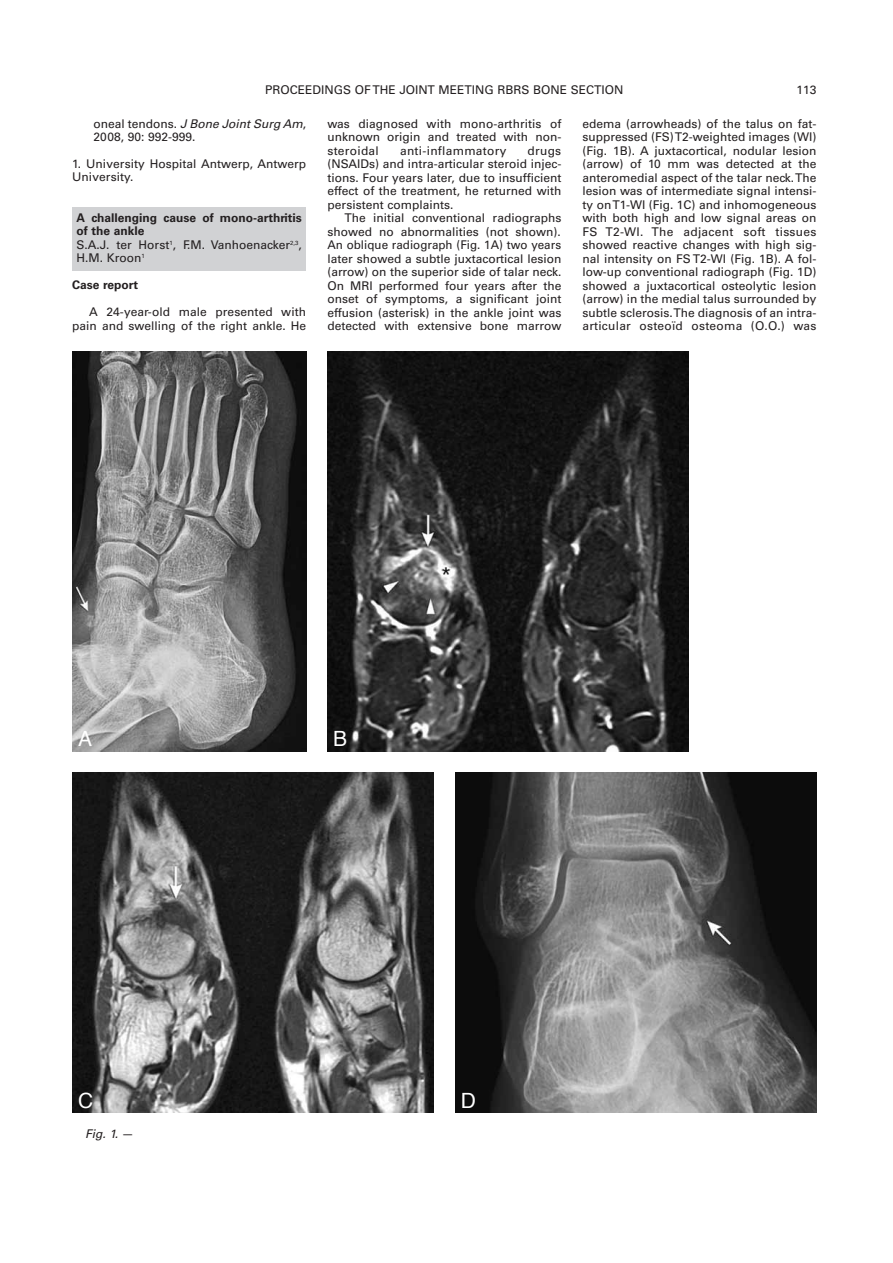
<style>
.page{position:relative;width:893px;height:1263px;background:#fff}
.page>*{position:absolute;margin:0;border:0;box-sizing:border-box;transform-origin:0 0}
.t1{font:21px "Helvetica";color:#fff}
.t2{font:12px/13.5px "Univers";color:#231f20;text-align:justify}
.t3{font:700 12px/13.5px "Univers";color:#231f20}
.t4{font:12px "Univers";letter-spacing:.02em;color:#231f20}
.t5{font:italic 12px "Univers";color:#231f20}
.s1{font-style:italic}
.s2{font-weight:400}
.s3{font-style:normal}
</style>
<div class="page">
<div style="left:72px;top:207px;width:234px;height:64px;background:#d1d2d4"></div>
<img style="left:72px;top:351px;width:234px;height:400px">
<img style="left:327px;top:351px;width:362px;height:400px">
<img style="left:72px;top:772px;width:362px;height:341px">
<img style="left:455px;top:772px;width:361px;height:341px">
<p class="t2" style="left:265px;top:84px;width:360px">PROCEEDINGS OF THE JOINT MEETING RBRS BONE SECTION</p>
<p class="t2" style="left:796px;top:84px;width:22px">113</p>
<p class="t2" style="left:327px;top:118px;width:235px">was diagnosed with mono-arthritis of unknown origin and treated with non&shy;steroidal</p>
<p class="t2" style="left:583px;top:118px;width:235px">edema (arrowheads) of the talus on fat&shy;suppressed (FS) T2-weighted images (WI) (Fig. 1B). A juxtacortical, nodular lesion (arrow) of 10 mm was detected at the anteromedial aspect of the talar neck. The lesion was of intermediate signal intensi&shy;ty on T1-WI (Fig. 1C) and inhomogeneous with both high and low signal areas on FS T2-WI. The adjacent soft tissues showed reactive changes with high sig&shy;nal intensity on FS T2-WI (Fig. 1B). A fol&shy;low-up conventional radiograph (Fig. 1D) showed a juxtacortical osteolytic lesion (arrow) in the medial talus surrounded by subtle sclerosis. The diagnosis of an intra&shy;articular osteoïd osteoma (O.O.) was</p>
<p class="t2" style="left:94px;top:118px;width:214px">oneal tendons. <span class="s1">J Bone Joint Surg Am</span>,<br>2008, 90: 992-999.</p>
<p class="t2" style="left:72px;top:158px;width:235px">1. University Hospital Antwerp, Antwerp<br>University.</p>
<p class="t3" style="left:77px;top:212px;width:227px">A challenging cause of mono-arthritis of the ankle<br><span class="s2">S.A.J. ter Horst</span><sup>1</sup><span class="s2">, F.M. Vanhoenacker</span><sup>2,3</sup><span class="s2">,<br>H.M. Kroon</span><sup>1</sup></p>
<p class="t3" style="left:72px;top:279px;width:67px">Case report</p>
<p class="t2" style="left:72px;top:306px;width:235px;text-align:right">A 24-year-old male presented with pain and swelling of the right ankle. He</p>
<p class="t4" style="left:400px;top:146px;width:108px">anti-inflammatory</p>
<p class="t2" style="left:327px;top:145px;width:235px;text-indent:200px">drugs (NSAIDs) and intra-articular steroid injec&shy;tions. Four years later, due to insufficient effect of the treatment, he returned with persistent complaints.</p>
<p class="t2" style="left:327px;top:212px;width:235px;text-indent:17px">The initial conventional radiographs showed no abnormalities (not shown).<br>An oblique radiograph (Fig. 1A) two years later showed a subtle juxtacortical lesion (arrow) on the superior side of talar neck.<br>On MRI performed four years after the onset of symptoms, a significant joint effusion (asterisk) in the ankle joint was detected with extensive bone marrow</p>
<h1 class="t1" style="left:78px;top:730px;width:16px">A</h1>
<h1 class="t1" style="left:333px;top:730px;width:16px">B</h1>
<h1 class="t1" style="left:78px;top:1091px;width:17px">C</h1>
<h1 class="t1" style="left:461px;top:1091px;width:17px">D</h1>
<p class="t5" style="left:85px;top:1130px;width:50px">Fig. 1. <span class="s3">—</span></p>
</div>
